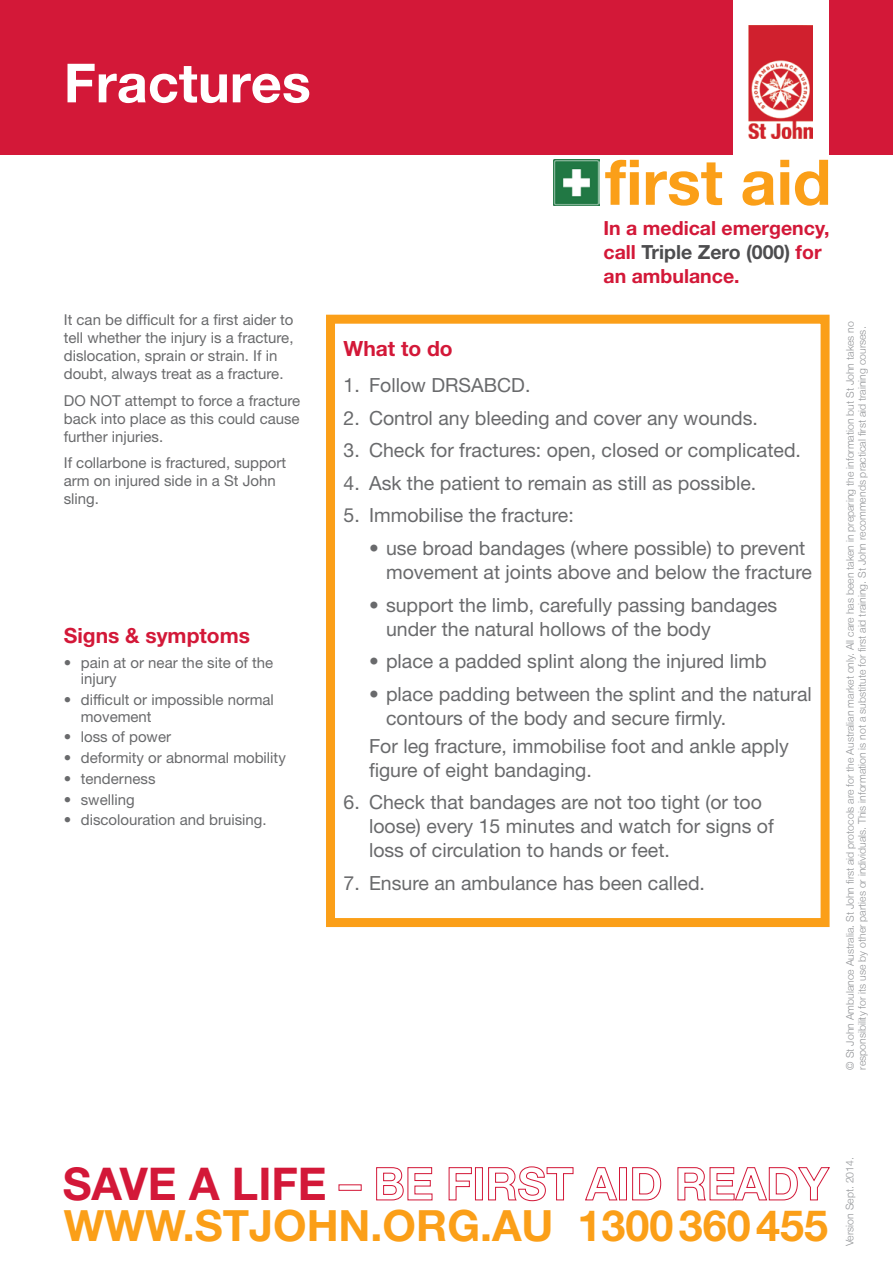
<style>
.page{position:relative;width:893px;height:1263px;background:#fff}
.page>*{position:absolute;margin:0;border:0;box-sizing:border-box;transform-origin:0 0}
.t1{font:700 63px "Helvetica Neue LT Std";color:#fb9f18}
.Main_Heading{font:700 54px "Helvetica Neue LT Std";color:#fff}
.t2{font:700 45.15px "Helvetica Neue LT Std";color:#d31838}
.t3{font:700 43.2px "Helvetica Neue LT Std";color:#fb9f18}
.head_-_What_to_do{font:700 21px "Helvetica Neue LT Std";color:#d31838}
.body_-_what_to_do{font:19.5px/24px "Helvetica Neue LT Std";color:#696a6c}
.t4{font:700 19.5px/24px "Helvetica Neue LT Std";color:#d31838}
.body_-_signs_-_warni{font:15px/18px "Helvetica Neue LT Std";color:#696a6c}
.t5{font:300 10.5px/12px "Helvetica Neue LT";color:#939598}
.s1{color:#4d4d4f}
</style>
<div class="page">
<svg style="left:376px;top:1167px;width:57px;height:33px"></svg>
<svg style="left:448px;top:1167px;width:24px;height:33px"></svg>
<div style="left:475px;top:1167px;width:8px;height:33px;border:1px solid #d31838"></div>
<svg style="left:488px;top:1166px;width:86px;height:35px"></svg>
<svg style="left:585px;top:1167px;width:33px;height:34px"></svg>
<div style="left:619px;top:1167px;width:8px;height:33px;border:1px solid #d31838"></div>
<svg style="left:632px;top:1167px;width:29px;height:33px"></svg>
<svg style="left:677px;top:1167px;width:153px;height:34px"></svg>
<div style="left:0;top:0;width:893px;height:155px;background:#d31838"></div>
<div style="left:733px;top:0;width:95px;height:155px;background:#fff"></div>
<img style="left:749px;top:26px;width:64px;height:112px">
<img style="left:554px;top:160px;width:45px;height:45px">
<div style="left:326px;top:315px;width:504px;height:612px;border:9px solid #fb9f18"></div>
<p class="Main_Heading" style="left:64px;top:50px;width:249px">Fractures</p>
<p class="body_-_signs_-_warni" style="left:64px;top:311px;width:231px">It can be difficult for a first aider to tell whether the injury is a fracture, dislocation, sprain or strain. If in doubt, always treat as a fracture.</p>
<p class="body_-_signs_-_warni" style="left:64px;top:391px;width:238px;text-align:justify">DO NOT attempt to force a fracture back into place as this could cause further injuries.</p>
<p class="body_-_signs_-_warni" style="left:64px;top:454px;width:224px">If collarbone is fractured, support arm on injured side in a St John sling.</p>
<p class="head_-_What_to_do" style="left:64px;top:622px;width:188px">Signs &amp; symptoms</p>
<p class="body_-_signs_-_warni" style="left:81px;top:654px;width:194px;line-height:16.5px;text-indent:-17px">• pain at or near the site of the injury</p>
<p class="body_-_signs_-_warni" style="left:81px;top:691px;width:195px;line-height:16.5px;text-indent:-17px">• difficult or impossible normal movement</p>
<p class="body_-_signs_-_warni" style="left:64px;top:728px;width:109px">• loss of power</p>
<p class="body_-_signs_-_warni" style="left:64px;top:748px;width:224px">• deformity or abnormal mobility</p>
<p class="body_-_signs_-_warni" style="left:64px;top:769px;width:93px">• tenderness</p>
<p class="body_-_signs_-_warni" style="left:64px;top:790px;width:72px">• swelling</p>
<p class="body_-_signs_-_warni" style="left:64px;top:811px;width:204px">• discolouration and bruising.</p>
<h1 class="t1" style="left:605px;top:143px;width:228px">first aid</h1>
<p class="t4" style="left:603px;top:215px;width:227px">In a medical emergency, call <span class="s1">Triple Zero (000)</span> for an ambulance.</p>
<p class="head_-_What_to_do" style="left:343px;top:335px;width:111px">What to do</p>
<p class="body_-_what_to_do" style="left:343px;top:373px;width:188px">1. Follow DRSABCD.</p>
<p class="body_-_what_to_do" style="left:343px;top:406px;width:416px">2. Control any bleeding and cover any wounds.</p>
<p class="body_-_what_to_do" style="left:343px;top:438px;width:459px">3. Check for fractures: open, closed or complicated.</p>
<p class="body_-_what_to_do" style="left:343px;top:471px;width:414px">4. Ask the patient to remain as still as possible.</p>
<p class="body_-_what_to_do" style="left:343px;top:503px;width:232px">5. Immobilise the fracture:</p>
<p class="body_-_what_to_do" style="left:386px;top:536px;width:427px;text-indent:-17px">• use broad bandages (where possible) to prevent movement at joints above and below the fracture</p>
<p class="body_-_what_to_do" style="left:386px;top:592px;width:393px;text-indent:-17px">• support the limb, carefully passing bandages under the natural hollows of the body</p>
<p class="body_-_what_to_do" style="left:369px;top:649px;width:399px">• place a padded splint along the injured limb</p>
<p class="body_-_what_to_do" style="left:386px;top:681px;width:427px;text-indent:-17px">• place padding between the splint and the natural contours of the body and secure firmly.</p>
<p class="body_-_what_to_do" style="left:369px;top:733px;width:421px">For leg fracture, immobilise foot and ankle apply figure of eight bandaging.</p>
<p class="body_-_what_to_do" style="left:369px;top:790px;width:406px;text-indent:-26px">6. Check that bandages are not too tight (or too loose) every 15 minutes and watch for signs of loss of circulation to hands or feet.</p>
<p class="body_-_what_to_do" style="left:343px;top:870px;width:363px">7. Ensure an ambulance has been called.</p>
<p class="t5" style="left:844px;top:1069px;width:750px;rotate:-90deg">© St John Ambulance Australia. St John first aid protocols are for the Australian market only. All care has been taken in preparing the information but St John takes no responsibility for its use by other parties or individuals. This information is not a substitute for first aid training. St John recommends practical first aid training courses.</p>
<h3 class="t2" style="left:63px;top:1156px;width:265px">SAVE A LIFE</h3>
<h3 class="t3" style="left:64px;top:1199px;width:766px">WWW.STJOHN.ORG.AU 1300360455</h3>
<p class="t5" style="left:844px;top:1246px;width:91px;rotate:-90deg">Version Sept. 2014.</p>
</div>
